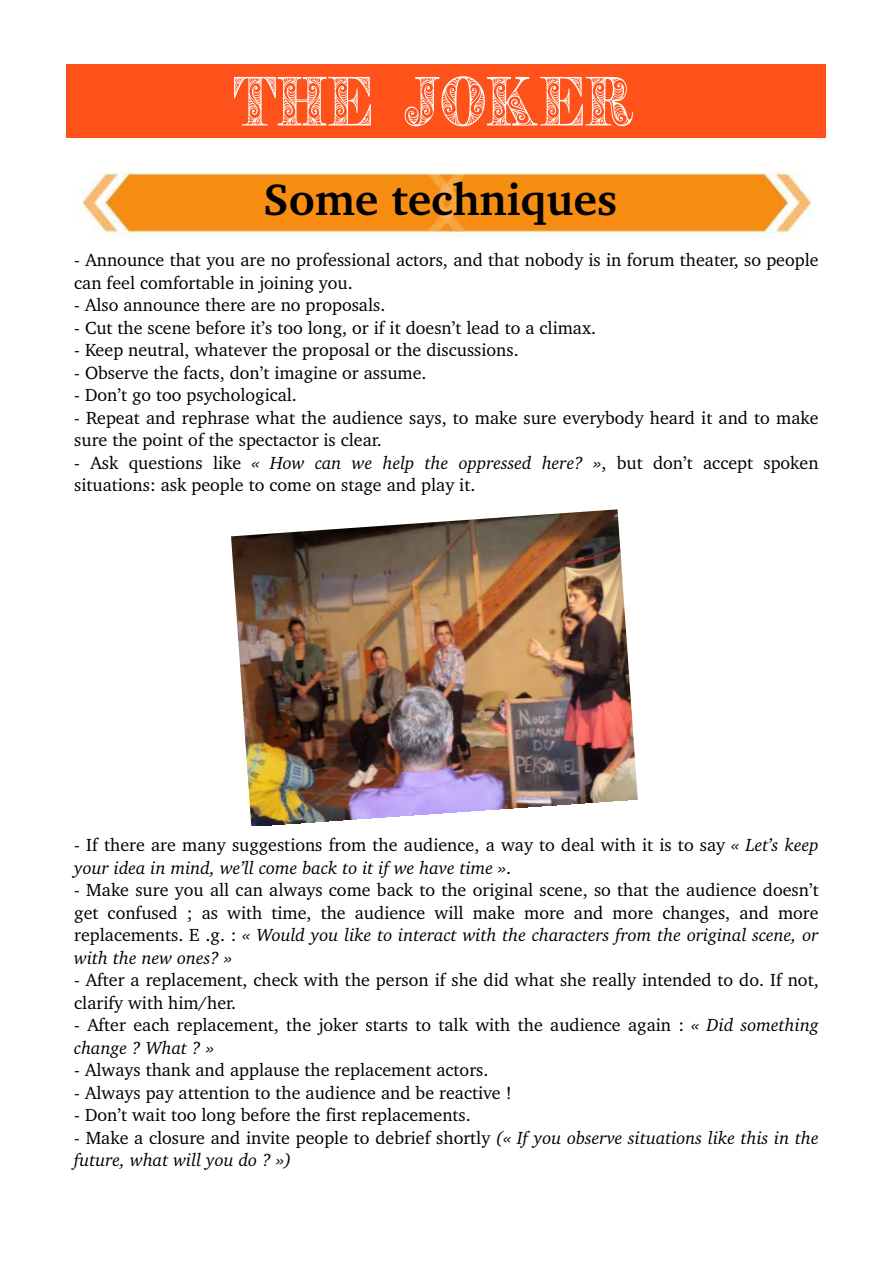
<style>
.page{position:relative;width:893px;height:1263px;background:#fff}
.page>*{position:absolute;margin:0;border:0;box-sizing:border-box;transform-origin:0 0}
.t1{font:58.5px "Zengo Demo";color:#fff}
.t2{font:700 45px "Charter BT";color:#000}
.t3{font:18px/22.5px "Charter BT";color:#000}
.t4{font:italic 18px/22.5px "Charter BT";color:#000}
.s1{font-style:italic}
.s2{font-style:normal}
</style>
<div class="page">
<div style="left:66px;top:65px;width:760px;height:73px;background:#ff521b"></div>
<img style="left:76px;top:172px;width:736px;height:66px">
<img style="left:231px;top:509px;width:407px;height:317px">
<h1 class="t1" style="left:234px;top:69px;width:402px">THE JOKER</h1>
<h2 class="t2" style="left:263px;top:182px;width:355px">Some techniques</h2>
<p class="t3" style="left:74px;top:250px;width:746px">- Announce that you are no professional actors, and that nobody is in forum theater, so people can feel comfortable in joining you.</p>
<p class="t3" style="left:74px;top:295px;width:313px">- Also announce there are no proposals.</p>
<p class="t3" style="left:74px;top:318px;width:523px">- Cut the scene before it’s too long, or if it doesn’t lead to a climax.</p>
<p class="t3" style="left:74px;top:340px;width:446px">- Keep neutral, whatever the proposal or the discussions.</p>
<p class="t3" style="left:74px;top:363px;width:354px">- Observe the facts, don’t imagine or assume.</p>
<p class="t3" style="left:74px;top:385px;width:224px">- Don’t go too psychological.</p>
<p class="t3" style="left:74px;top:408px;width:746px">- Repeat and rephrase what the audience says, to make sure everybody heard it and to make sure the point of the spectactor is clear.</p>
<p class="t3" style="left:74px;top:453px;width:746px">- Ask questions like <span class="s1">« How can we help the oppressed here? »</span>, but don’t accept spoken situations: ask people to come on stage and play it.</p>
<p class="t3" style="left:74px;top:835px;width:746px">- If there are many suggestions from the audience, a way to deal with it is to say <span class="s1">« Let’s keep your idea in mind, we’ll come back to it if we have time »</span>.</p>
<p class="t3" style="left:74px;top:880px;width:746px;text-align:justify">- Make sure you all can always come back to the original scene, so that the audience doesn’t get confused ; as with time, the audience will make more and more changes, and more replacements. E .g. : <span class="s1">« Would you like to interact with the characters from the original scene, or with the new ones? »</span></p>
<p class="t3" style="left:74px;top:970px;width:746px">- After a replacement, check with the person if she did what she really intended to do. If not, clarify with him/her.</p>
<p class="t3" style="left:74px;top:1015px;width:746px">- After each replacement, the joker starts to talk with the audience again : <span class="s1">« Did something change ? What ? »</span></p>
<p class="t3" style="left:74px;top:1060px;width:416px">- Always thank and applause the replacement actors.</p>
<p class="t3" style="left:74px;top:1083px;width:439px">- Always pay attention to the audience and be reactive !</p>
<p class="t3" style="left:74px;top:1105px;width:398px">- Don’t wait too long before the first replacements.</p>
<p class="t4" style="left:74px;top:1128px;width:746px"><span class="s2">- Make a closure and invite people to debrief shortly</span> (« If you observe situations like this in the future, what will you do ? »)</p>
</div>
